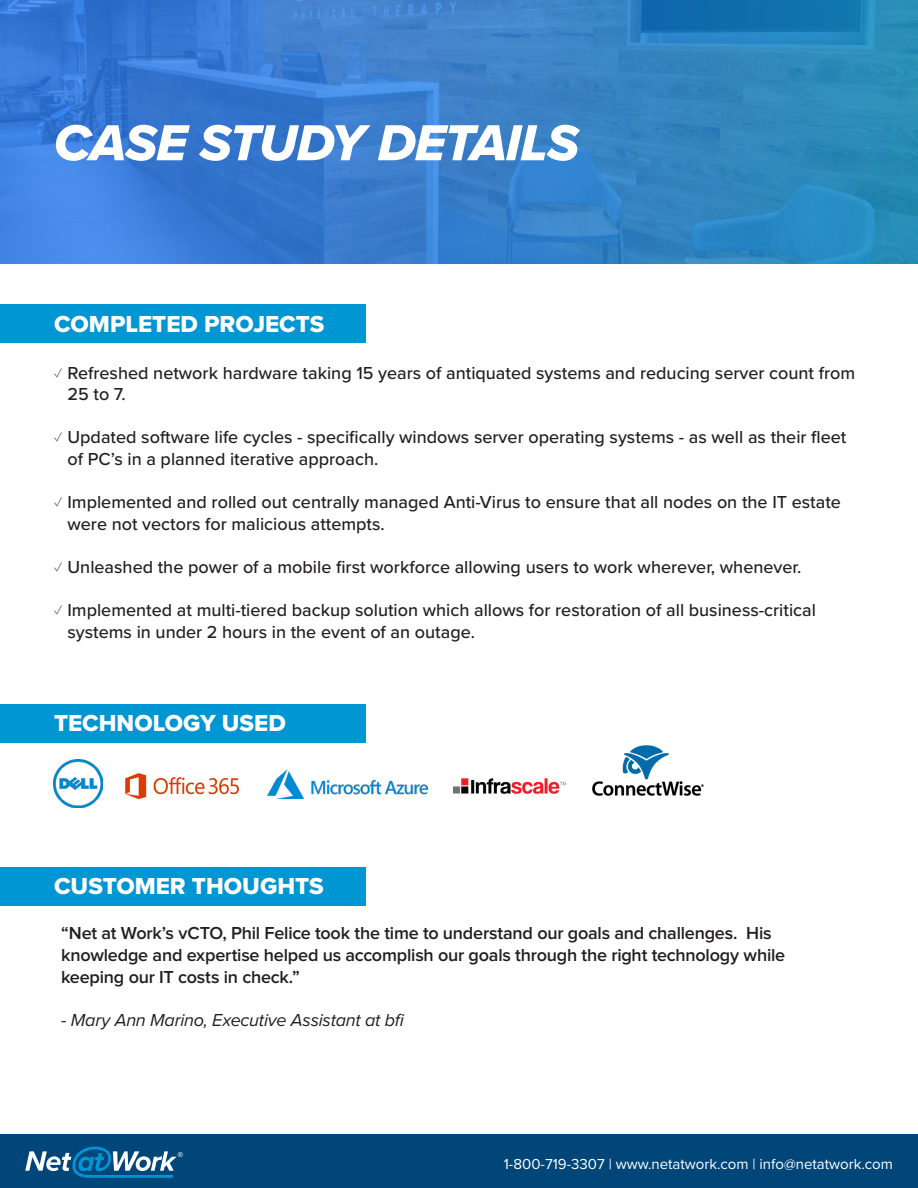
<style>
.page{position:relative;width:918px;height:1188px;background:#fff}
.page>*{position:absolute;margin:0;border:0;box-sizing:border-box;transform-origin:0 0}
.t1{font:52.5px "Proxima Nova Extrabld It";letter-spacing:-.025em;color:#fff}
.t2{font:24px "Proxima Nova Extrabld";color:#fff}
.t3{font:500 18px/21.6px "Proxima Nova";color:#231f20}
.t4{font:600 18px/21.6px "Proxima Nova";letter-spacing:-.01em;color:#231f20}
.t5{font:italic 18px "Proxima Nova";letter-spacing:-.015em;color:#231f20}
.t6{font:15px "Proxima Nova";color:#fff}
.t7{font:700 11.85px "Proxima Nova";color:#fff}
.s1{font-weight:400;font-size:15px;color:#6e6e6e}
</style>
<div class="page">
<div style="left:0;top:1134px;width:918px;height:54px;background:#004678"></div>
<svg style="left:0;top:0;width:918px;height:264px;background:#3580c9"></svg>
<svg style="left:25px;top:1147px;width:152px;height:31px"></svg>
<div style="left:0;top:304px;width:365px;height:39px;background:#0096d4"></div>
<div style="left:0;top:704px;width:365px;height:39px;background:#0096d4"></div>
<div style="left:0;top:867px;width:365px;height:38px;background:#0096d4"></div>
<img style="left:267px;top:770px;width:161px;height:28px">
<img style="left:125px;top:773px;width:114px;height:27px">
<img style="left:54px;top:759px;width:48px;height:49px">
<img style="left:593px;top:746px;width:110px;height:50px">
<img style="left:453px;top:778px;width:114px;height:16px">
<p class="t1" style="left:54px;top:104px;width:526px">CASE STUDY DETAILS</p>
<p class="t2" style="left:54px;top:306px;width:272px">COMPLETED PROJECTS</p>
<p class="t3" style="left:68px;top:361px;width:789px;text-indent:-14px"><span class="s1">✓</span> Refreshed network hardware taking 15 years of antiquated systems and reducing server count from<br>25 to 7.</p>
<p class="t3" style="left:68px;top:426px;width:780px;text-indent:-14px"><span class="s1">✓</span> Updated software life cycles - specifically windows server operating systems - as well as their fleet of PC’s in a planned iterative approach.</p>
<p class="t3" style="left:68px;top:491px;width:775px;text-indent:-14px"><span class="s1">✓</span> Implemented and rolled out centrally managed Anti-Virus to ensure that all nodes on the IT estate were not vectors for malicious attempts.</p>
<p class="t3" style="left:54px;top:555px;width:749px"><span class="s1">✓</span> Unleashed the power of a mobile first workforce allowing users to work wherever, whenever.</p>
<p class="t3" style="left:68px;top:599px;width:750px;text-indent:-14px"><span class="s1">✓</span> Implemented at multi-tiered backup solution which allows for restoration of all business-critical systems in under 2 hours in the event of an outage.</p>
<p class="t2" style="left:54px;top:705px;width:233px">TECHNOLOGY USED</p>
<p class="t2" style="left:54px;top:868px;width:271px">CUSTOMER THOUGHTS</p>
<p class="t4" style="left:61px;top:923px;width:726px">“Net at Work’s vCTO, Phil Felice took the time to understand our goals and challenges. His knowledge and expertise helped us accomplish our goals through the right technology while keeping our IT costs in check.”</p>
<p class="t5" style="left:61px;top:1009px;width:345px">- Mary Ann Marino, Executive Assistant at bfi</p>
<p class="t7" style="left:178px;top:1147px;width:7px">®</p>
<p class="t6" style="left:504px;top:1153px;width:391px">1-800-719-3307 | www.netatwork.com | info@netatwork.com</p>
</div>
